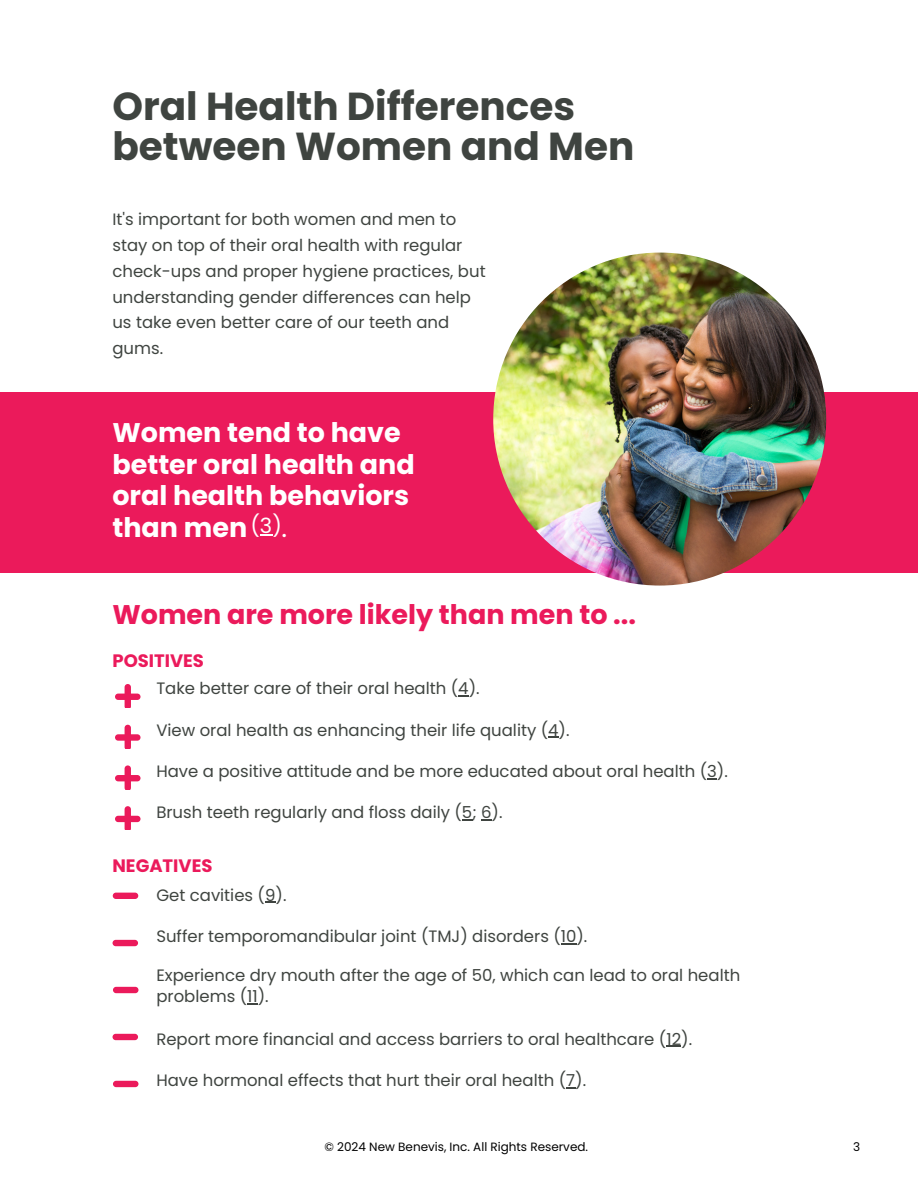
<style>
.page{position:relative;width:918px;height:1188px;background:#fff}
.page>*{position:absolute;margin:0;border:0;box-sizing:border-box;transform-origin:0 0}
.t1{font:700 39px/40.5px "Poppins";color:#3f4440}
.t2{font:700 27px/31.5px "Poppins";color:#fff}
.t3{font:700 27px "Poppins";color:#eb1a5b}
.t4{font:700 18px "Poppins";color:#eb1a5b}
.t5{font:16.5px/25.8px "Poppins";color:#3f4440}
.t6{font:12px "Poppins";color:#000}
.s1{font-weight:400;font-size:21px}
.s2{font-weight:400}
</style>
<div class="page">
<svg style="left:115px;top:684px;width:26px;height:24px"></svg>
<svg style="left:115px;top:725px;width:26px;height:23px"></svg>
<svg style="left:115px;top:765px;width:26px;height:24px"></svg>
<svg style="left:115px;top:806px;width:26px;height:24px"></svg>
<div style="left:113px;top:893px;width:25px;height:6px;background:#eb1a5b;border-radius:3px"></div>
<div style="left:113px;top:940px;width:25px;height:6px;background:#eb1a5b;border-radius:3px"></div>
<div style="left:113px;top:987px;width:25px;height:6px;background:#eb1a5b;border-radius:3px"></div>
<div style="left:113px;top:1034px;width:25px;height:6px;background:#eb1a5b;border-radius:3px"></div>
<div style="left:113px;top:1081px;width:25px;height:6px;background:#eb1a5b;border-radius:3px"></div>
<svg style="left:458px;top:695px;width:11px;height:2px"></svg>
<svg style="left:462px;top:819px;width:10px;height:2px"></svg>
<svg style="left:481px;top:819px;width:11px;height:2px"></svg>
<svg style="left:561px;top:943px;width:16px;height:1px"></svg>
<svg style="left:666px;top:1046px;width:15px;height:1px"></svg>
<div style="left:0;top:392px;width:918px;height:180px;background:#eb1a5b"></div>
<svg style="left:260px;top:534px;width:12px;height:1px"></svg>
<img style="left:493px;top:253px;width:333px;height:333px;border-radius:50%">
<h1 class="t1" style="left:112px;top:86px;width:523px">Oral Health Differences between Women and Men</h1>
<p class="t5" style="left:112px;top:206px;width:375px">It's important for both women and men to stay on top of their oral health with regular check-ups and proper hygiene practices, but understanding gender differences can help us take even better care of our teeth and gums.</p>
<h2 class="t2" style="left:112px;top:417px;width:304px">Women tend to have better oral health and oral health behaviors than men<span class="s1">(3)</span><span class="s2">.</span></h2>
<h2 class="t3" style="left:112px;top:596px;width:525px">Women are more likely than men to ...</h2>
<p class="t4" style="left:112px;top:648px;width:93px">POSITIVES</p>
<p class="t5" style="left:156px;top:676px;width:325px">Take better care of their oral health (4).</p>
<p class="t5" style="left:156px;top:717px;width:415px">View oral health as enhancing their life quality (4).</p>
<p class="t5" style="left:156px;top:758px;width:573px">Have a positive attitude and be more educated about oral health (3).</p>
<p class="t5" style="left:156px;top:799px;width:348px">Brush teeth regularly and floss daily (5; 6).</p>
<p class="t4" style="left:112px;top:853px;width:102px">NEGATIVES</p>
<p class="t5" style="left:156px;top:882px;width:132px">Get cavities (9).</p>
<p class="t5" style="left:156px;top:923px;width:433px">Suffer temporomandibular joint (TMJ) disorders (10).</p>
<p class="t5" style="left:156px;top:964px;width:585px;line-height:21.3px">Experience dry mouth after the age of 50, which can lead to oral health problems (11).</p>
<p class="t5" style="left:156px;top:1026px;width:537px">Report more financial and access barriers to oral healthcare (12).</p>
<p class="t5" style="left:156px;top:1067px;width:431px">Have hormonal effects that hurt their oral health (7).</p>
<p class="t6" style="left:325px;top:1138px;width:265px">© 2024 New Benevis, Inc. All Rights Reserved.</p>
<p class="t6" style="left:853px;top:1138px;width:9px">3</p>
</div>
